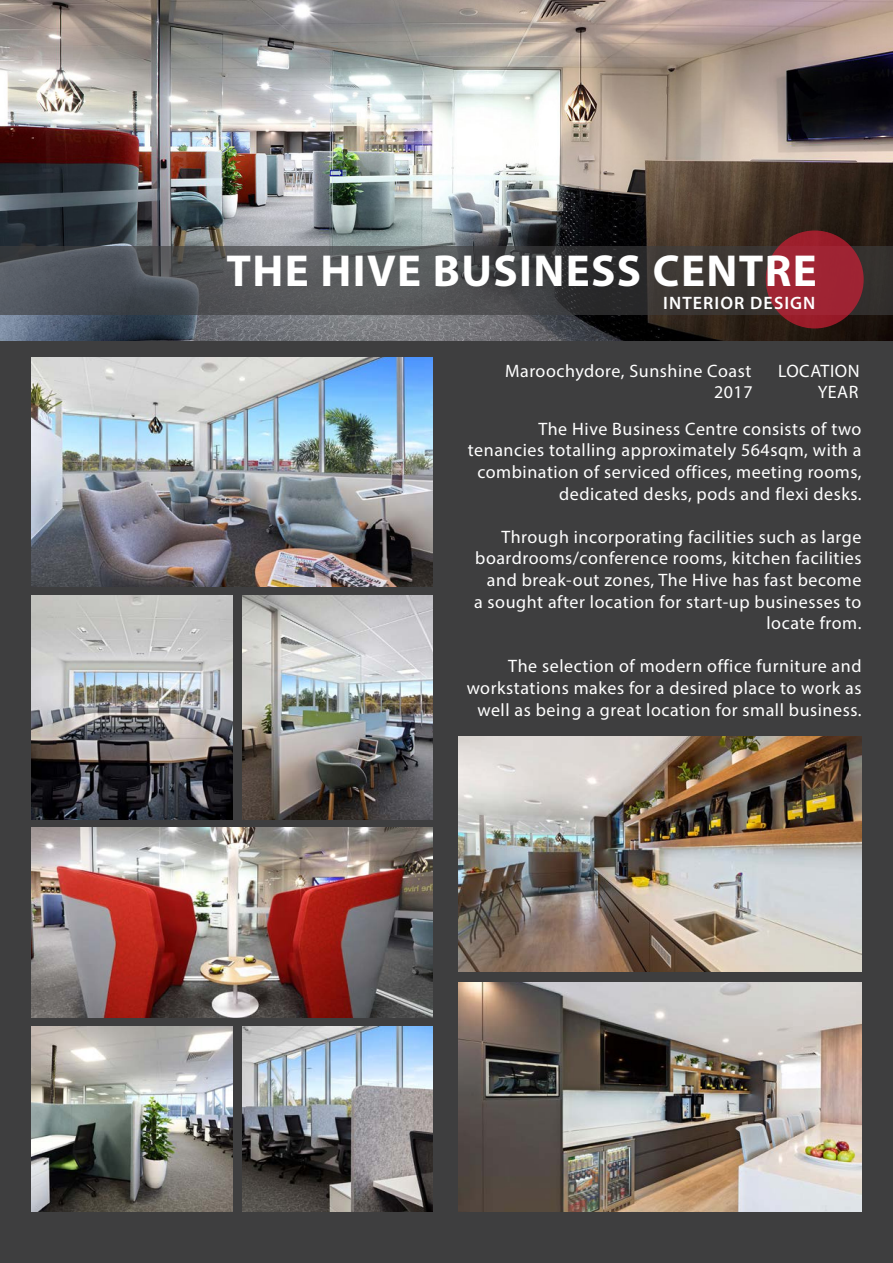
<style>
.page{position:relative;width:893px;height:1263px;background:#fff}
.page>*{position:absolute;margin:0;border:0;box-sizing:border-box;transform-origin:0 0}
.t1{font:700 45px "Myriad Pro";letter-spacing:.03em;color:#fff}
.t2{font:18px/21.6px "Myriad Pro";letter-spacing:.03em;color:#fff;text-align:right}
.t3{font:600 18px "Myriad Pro";letter-spacing:.06em;color:#fff}
</style>
<div class="page">
<div style="left:0;top:340px;width:893px;height:923px;background:#3e3e3f"></div>
<img style="left:0;top:0;width:893px;height:340px">
<img style="left:32px;top:357px;width:400px;height:230px">
<img style="left:458px;top:736px;width:403px;height:236px">
<img style="left:458px;top:982px;width:403px;height:230px">
<img style="left:32px;top:827px;width:400px;height:190px">
<img style="left:32px;top:1027px;width:200px;height:185px">
<img style="left:242px;top:1027px;width:190px;height:185px">
<img style="left:242px;top:595px;width:190px;height:224px">
<img style="left:32px;top:595px;width:200px;height:224px">
<svg style="left:0;top:247px;width:893px;height:68px;background:#47484a"></svg>
<div style="left:766px;top:230px;width:98px;height:98px;background:#9f2433;border-radius:50%"></div>
<p class="t1" style="left:226px;top:242px;width:592px">THE HIVE BUSINESS CENTRE</p>
<p class="t3" style="left:663px;top:292px;width:154px">INTERIOR DESIGN</p>
<p class="t2" style="left:505px;top:360px;width:248px">Maroochydore, Sunshine Coast</p>
<p class="t2" style="left:778px;top:360px;width:83px">LOCATION</p>
<p class="t2" style="left:714px;top:381px;width:40px">2017</p>
<p class="t2" style="left:818px;top:381px;width:42px">YEAR</p>
<p class="t2" style="left:468px;top:418px;width:395px">The Hive Business Centre consists of two tenancies totalling approximately 564sqm, with a combination of serviced offices, meeting rooms, dedicated desks, pods and flexi desks.</p>
<p class="t2" style="left:474px;top:526px;width:389px">Through incorporating facilities such as large boardrooms/conference rooms, kitchen facilities and break-out zones, The Hive has fast become a sought after location for start-up businesses to locate from.</p>
<p class="t2" style="left:467px;top:655px;width:396px">The selection of modern office furniture and workstations makes for a desired place to work as well as being a great location for small business.</p>
</div>
